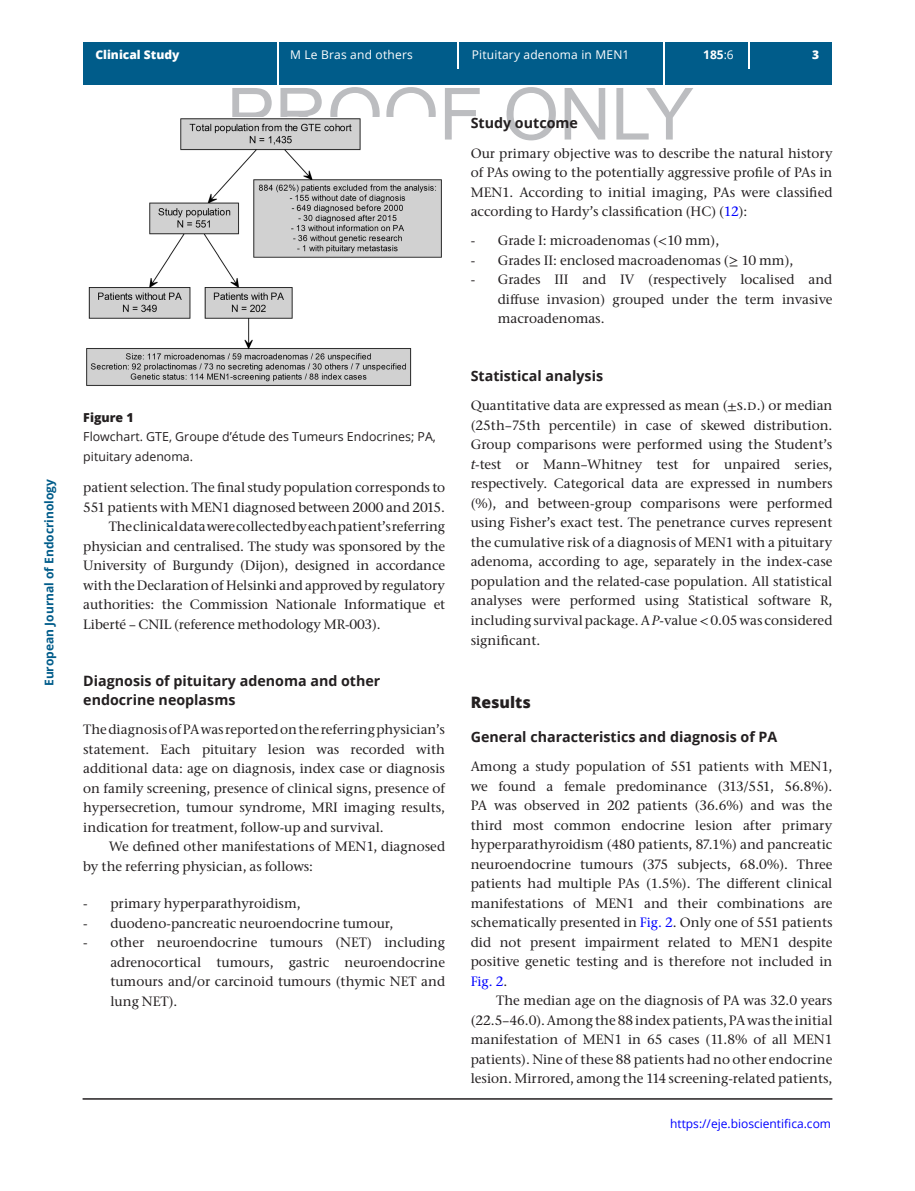
<style>
.page{position:relative;width:915px;height:1191px;background:#fff}
.page>*{position:absolute;margin:0;border:0;box-sizing:border-box;transform-origin:0 0}
.t1{font:72px "Arial";color:#bcbdc0}
.t2{font:800 15.75px "Open Sans";color:#231f20}
.H2-H1{font:700 14.25px/19.5px "Open Sans";color:#231f20}
.TXT{font:500 13.5px/19.5px "Stone Serif ITC Pro";color:#231f20;text-align:justify}
.TXI{font:500 13.5px/19.5px "Stone Serif ITC Pro";letter-spacing:-.005em;color:#231f20}
.SLL{font:500 13.5px/19.5px "Stone Serif ITC Pro";color:#231f20;text-align:justify}
.SLM{font:500 13.5px "Stone Serif ITC Pro";color:#231f20}
.SLF{font:500 13.5px "Stone Serif ITC Pro";color:#231f20}
.FC{font:12.3px/19.5px "Open Sans";color:#231f20}
.FC-2{font:800 12.3px "Open Sans";color:#231f20}
.t3{font:12px "Open Sans";letter-spacing:.015em;color:#fff}
.t4{font:700 12px "Open Sans";color:#005c8a}
.t5{font:12px "Open Sans";color:#00f}
.t6{font:800 12px "Open Sans";color:#fff}
.t7{font:700 12px "Open Sans";color:#fff}
.s1{font-weight:400}
.s2{color:#00f}
.s3{font-family:"STIX General";font-weight:400}
.s4{font-family:"STIX Two Math";font-weight:400}
.s5{font-style:italic}
</style>
<div class="page">
<div style="left:83px;top:42px;width:748px;height:43px;background:#005c8a"></div>
<hr style="left:277px;top:42px;width:1px;height:43px;background:#fff">
<hr style="left:663px;top:42px;width:1px;height:43px;background:#fff">
<hr style="left:457px;top:42px;width:2px;height:26px;background:#fff">
<hr style="left:83px;top:1098px;width:749px;height:1px;background:#231f20">
<hr style="left:747px;top:42px;width:2px;height:26px;background:#fff">
<img style="left:86px;top:118px;width:356px;height:268px">
<p class="t4" style="left:41px;top:686px;width:209px;rotate:-90deg">European Journal of Endocrinology</p>
<p class="t6" style="left:95px;top:46px;width:85px">Clinical Study</p>
<p class="t3" style="left:290px;top:47px;width:124px">M Le Bras and others</p>
<p class="t3" style="left:471px;top:47px;width:159px">Pituitary adenoma in MEN1</p>
<p class="t7" style="left:703px;top:46px;width:32px">185<span class="s1">:6</span></p>
<p class="t6" style="left:811px;top:46px;width:9px">3</p>
<h1 class="t1" style="left:227px;top:74px;width:468px">PROOF ONLY</h1>
<h2 class="H2-H1" style="left:470px;top:113px;width:109px">Study outcome</h2>
<p class="TXT" style="left:470px;top:143px;width:363px">Our primary objective was to describe the natural history of PAs owing to the potentially aggressive profile of PAs in MEN1. According to initial imaging, PAs were classified according to Hardy’s classification (HC) (<span class="s2">12</span>):</p>
<p class="SLF" style="left:470px;top:232px;width:250px">- Grade I: microadenomas (<span class="s3">&lt;</span>10 mm),</p>
<p class="SLM" style="left:470px;top:252px;width:324px">- Grades II: enclosed macroadenomas (<span class="s4">≥</span> 10 mm),</p>
<p class="SLL" style="left:497px;top:270px;width:336px;text-indent:-27px">- Grades III and IV (respectively localised and diffuse invasion) grouped under the term invasive macroadenomas.</p>
<p class="FC-2" style="left:83px;top:408px;width:52px">Figure 1</p>
<p class="FC" style="left:83px;top:427px;width:354px">Flowchart. GTE, Groupe d’étude des Tumeurs Endocrines; PA, pituitary adenoma.</p>
<p class="TXI" style="left:83px;top:478px;width:363px">patient selection. The final study population corresponds to<br>551 patients with MEN1 diagnosed between 2000 and 2015.</p>
<p class="TXI" style="left:83px;top:517px;width:363px;text-align:justify;text-indent:26px">The clinical data were collected by each patient’s referring physician and centralised. The study was sponsored by the University of Burgundy (Dijon), designed in accordance with the Declaration of Helsinki and approved by regulatory authorities: the Commission Nationale Informatique et Liberté – CNIL (reference methodology MR-003).</p>
<h2 class="H2-H1" style="left:83px;top:670px;width:298px">Diagnosis of pituitary adenoma and other endocrine neoplasms</h2>
<p class="TXT" style="left:83px;top:720px;width:363px">The diagnosis of PA was reported on the referring physician’s statement. Each pituitary lesion was recorded with additional data: age on diagnosis, index case or diagnosis on family screening, presence of clinical signs, presence of hypersecretion, tumour syndrome, MRI imaging results, indication for treatment, follow-up and survival.</p>
<p class="TXI" style="left:83px;top:837px;width:363px;text-indent:26px">We defined other manifestations of MEN1, diagnosed by the referring physician, as follows:</p>
<p class="SLF" style="left:83px;top:895px;width:219px">- primary hyperparathyroidism,</p>
<p class="SLM" style="left:83px;top:914px;width:311px">- duodeno-pancreatic neuroendocrine tumour,</p>
<p class="SLL" style="left:110px;top:933px;width:336px;text-indent:-27px">- other neuroendocrine tumours (NET) including adrenocortical tumours, gastric neuroendocrine tumours and/or carcinoid tumours (thymic NET and lung NET).</p>
<h2 class="H2-H1" style="left:470px;top:366px;width:134px">Statistical analysis</h2>
<p class="TXT" style="left:470px;top:396px;width:363px">Quantitative data are expressed as mean (<span class="s3">±</span>s.d.) or median (25th–75th percentile) in case of skewed distribution.<br>Group comparisons were performed using the Student’s <span class="s5">t</span>-test or Mann–Whitney test for unpaired series, respectively. Categorical data are expressed in numbers (%), and between-group comparisons were performed using Fisher’s exact test. The penetrance curves represent the cumulative risk of a diagnosis of MEN1 with a pituitary adenoma, according to age, separately in the index-case population and the related-case population. All statistical analyses were performed using Statistical software R, including survival package. A <span class="s5">P</span>-value <span class="s3">&lt;</span> 0.05 was considered significant.</p>
<h1 class="t2" style="left:470px;top:690px;width:62px">Results</h1>
<p class="H2-H1" style="left:470px;top:726px;width:308px">General characteristics and diagnosis of PA</p>
<p class="TXT" style="left:470px;top:756px;width:363px">Among a study population of 551 patients with MEN1, we found a female predominance (313/551, 56.8%).<br>PA was observed in 202 patients (36.6%) and was the third most common endocrine lesion after primary hyperparathyroidism (480 patients, 87.1%) and pancreatic neuroendocrine tumours (375 subjects, 68.0%). Three patients had multiple PAs (1.5%). The different clinical manifestations of MEN1 and their combinations are schematically presented in <span class="s2">Fig. 2</span>. Only one of 551 patients did not present impairment related to MEN1 despite positive genetic testing and is therefore not included in <span class="s2">Fig. 2</span>.</p>
<p class="TXI" style="left:470px;top:990px;width:363px;text-align:justify;text-indent:26px">The median age on the diagnosis of PA was 32.0 years (22.5–46.0). Among the 88 index patients, PA was the initial manifestation of MEN1 in 65 cases (11.8% of all MEN1 patients). Nine of these 88 patients had no other endocrine lesion. Mirrored, among the 114 screening-related patients,</p>
<p class="t5" style="left:669px;top:1115px;width:162px">https://eje.bioscientifica.com</p>
</div>
